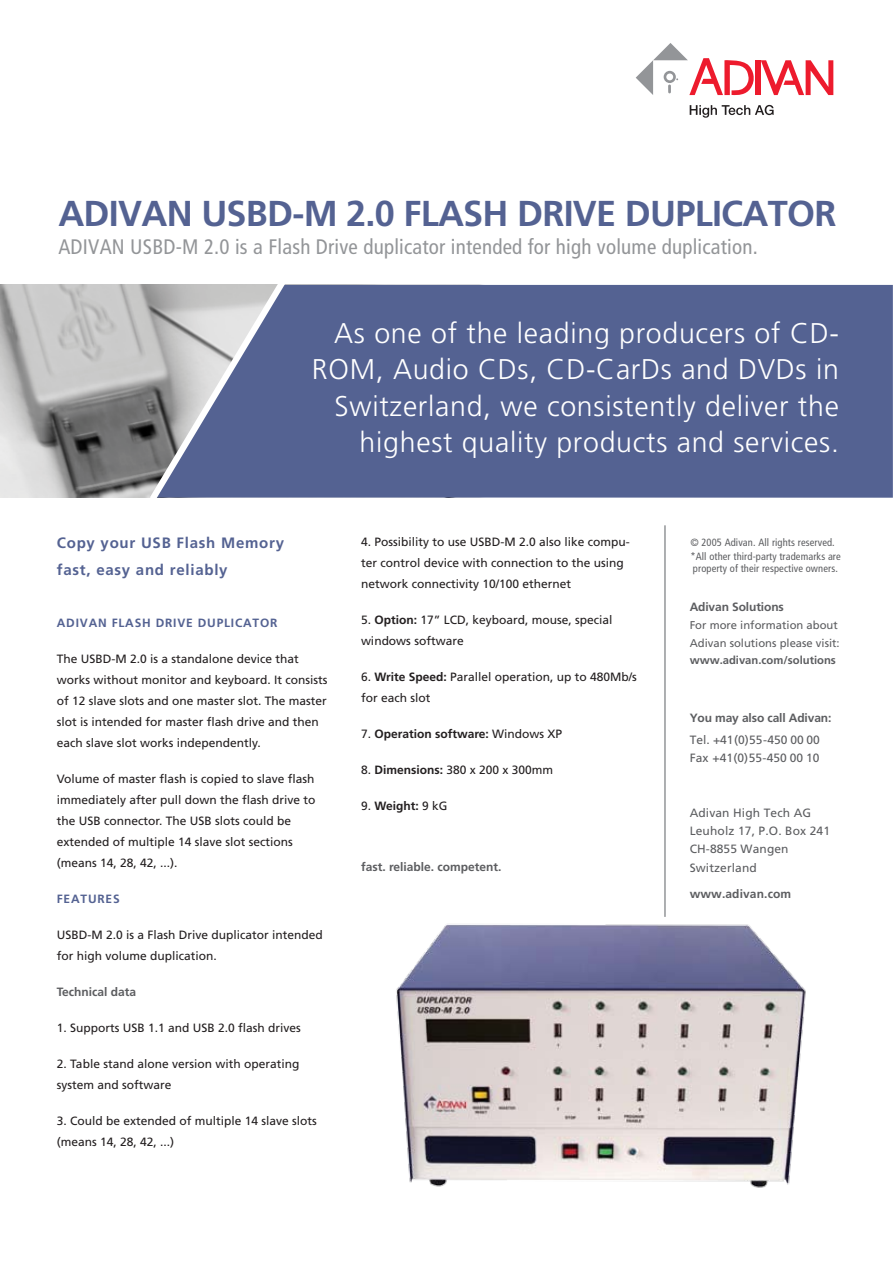
<style>
.page{position:relative;width:893px;height:1263px;background:#fff}
.page>*{position:absolute;margin:0;border:0;box-sizing:border-box;transform-origin:0 0}
.t1{font:700 36px "Frutiger LT Std";letter-spacing:-.02em;color:#546292}
.t2{font:300 28.5px/36.5px "Frutiger LT Std";letter-spacing:.025em;color:#fff;text-align:right}
.t3{font:condensed 21px "Frutiger LT Std";letter-spacing:.01em;color:#939598}
.t4{font:700 15px/27px "Frutiger LT Std";letter-spacing:.05em;color:#546292}
.t5{font:12px/21px "Frutiger LT Std";color:#231f20}
.t6{font:12px/18.3px "Frutiger LT Std";letter-spacing:.01em;color:#5c5d60}
.t7{font:700 12px "Frutiger LT Std";color:#5c5d60}
.t8{font:700 12px "Frutiger LT Std";color:#231f20}
.t9{font:700 12px "Frutiger LT Std";letter-spacing:.065em;color:#546292}
.t10{font:11.25px/18px "Frutiger LT Std";color:#5c5d60}
.t11{font:700 11.25px "Frutiger LT Std";color:#5c5d60}
.t12{font:condensed 10.5px/13.5px "Frutiger LT Std";letter-spacing:.01em;color:#5c5d60}
.s1{font-weight:700}
.s2{font-weight:400}
</style>
<div class="page">
<img style="left:0;top:285px;width:144px;height:213px">
<div style="left:292px;top:285px;width:601px;height:213px;background:#546292"></div>
<svg style="left:144px;top:284px;width:148px;height:214px;background:#8a91a7"></svg>
<svg style="left:761px;top:60px;width:72px;height:35px"></svg>
<div style="left:755px;top:60px;width:5px;height:35px;background:#ed1b2d"></div>
<svg style="left:636px;top:43px;width:118px;height:52px"></svg>
<svg style="left:690px;top:105px;width:84px;height:13px"></svg>
<hr style="left:664px;top:525px;width:2px;height:392px;background:#939598">
<img style="left:396px;top:861px;width:410px;height:327px">
<h1 class="t1" style="left:58px;top:192px;width:779px">ADIVAN USBD-M 2.0 FLASH DRIVE DUPLICATOR</h1>
<h3 class="t3" style="left:58px;top:235px;width:701px">ADIVAN USBD-M 2.0 is a Flash Drive duplicator intended for high volume duplication.</h3>
<h2 class="t2" style="left:312px;top:315px;width:529px">As one of the leading producers of CD-ROM, Audio CDs, CD-CarDs and DVDs in Switzerland, we consistently deliver the highest quality products and services.</h2>
<p class="t4" style="left:57px;top:529px;width:229px">Copy your USB Flash Memory fast, easy and reliably</p>
<p class="t9" style="left:57px;top:616px;width:222px">ADIVAN FLASH DRIVE DUPLICATOR</p>
<p class="t5" style="left:57px;top:649px;width:272px">The USBD-M 2.0 is a standalone device that works without monitor and keyboard. It consists of 12 slave slots and one master slot. The master slot is intended for master flash drive and then each slave slot works independently.</p>
<p class="t5" style="left:57px;top:769px;width:260px">Volume of master flash is copied to slave flash immediately after pull down the flash drive to the USB connector. The USB slots could be extended of multiple 14 slave slot sections (means 14, 28, 42, ...).</p>
<p class="t9" style="left:57px;top:892px;width:64px">FEATURES</p>
<p class="t5" style="left:57px;top:925px;width:268px">USBD-M 2.0 is a Flash Drive duplicator intended for high volume duplication.</p>
<p class="t7" style="left:57px;top:985px;width:81px">Technical data</p>
<p class="t5" style="left:57px;top:1018px;width:246px">1. Supports USB 1.1 and USB 2.0 flash drives</p>
<p class="t5" style="left:57px;top:1054px;width:244px">2. Table stand alone version with operating system and software</p>
<p class="t5" style="left:57px;top:1111px;width:262px">3. Could be extended of multiple 14 slave slots (means 14, 28, 42, ...)</p>
<p class="t5" style="left:361px;top:531px;width:270px">4. Possibility to use USBD-M 2.0 also like compu&shy;ter control device with connection to the using network connectivity 10/100 ethernet</p>
<p class="t5" style="left:361px;top:609px;width:253px">5. <span class="s1">Option:</span> 17” LCD, keyboard, mouse, special windows software</p>
<p class="t5" style="left:361px;top:666px;width:277px">6. <span class="s1">Write Speed:</span> Parallel operation, up to 480Mb/s for each slot</p>
<p class="t8" style="left:361px;top:727px;width:203px"><span class="s2">7.</span> Operation software: <span class="s2">Windows XP</span></p>
<p class="t5" style="left:361px;top:759px;width:194px">8. <span class="s1">Dimensions:</span> 380 x 200 x 300mm</p>
<p class="t8" style="left:361px;top:799px;width:88px"><span class="s2">9.</span> Weight: <span class="s2">9 kG</span></p>
<p class="t7" style="left:361px;top:860px;width:142px">fast. reliable. competent.</p>
<p class="t12" style="left:690px;top:536px;width:152px">© 2005 Adivan. All rights reserved. *All other third-party trademarks are</p>
<p class="t12" style="left:693px;top:561px;width:146px">property of their respective owners.</p>
<p class="t7" style="left:690px;top:600px;width:96px">Adivan Solutions</p>
<p class="t10" style="left:690px;top:616px;width:152px">For more information about<br>Adivan solutions please visit:</p>
<p class="t11" style="left:690px;top:653px;width:148px">www.adivan.com/solutions</p>
<p class="t7" style="left:690px;top:711px;width:143px">You may also call Adivan:</p>
<p class="t6" style="left:690px;top:731px;width:132px">Tel. +41(0)55-450 00 00<br>Fax +41(0)55-450 00 10</p>
<p class="t6" style="left:690px;top:804px;width:142px">Adivan High Tech AG<br>Leuholz 17, P.O. Box 241<br>CH-8855 Wangen<br>Switzerland</p>
<p class="t7" style="left:690px;top:887px;width:103px">www.adivan.com</p>
</div>
